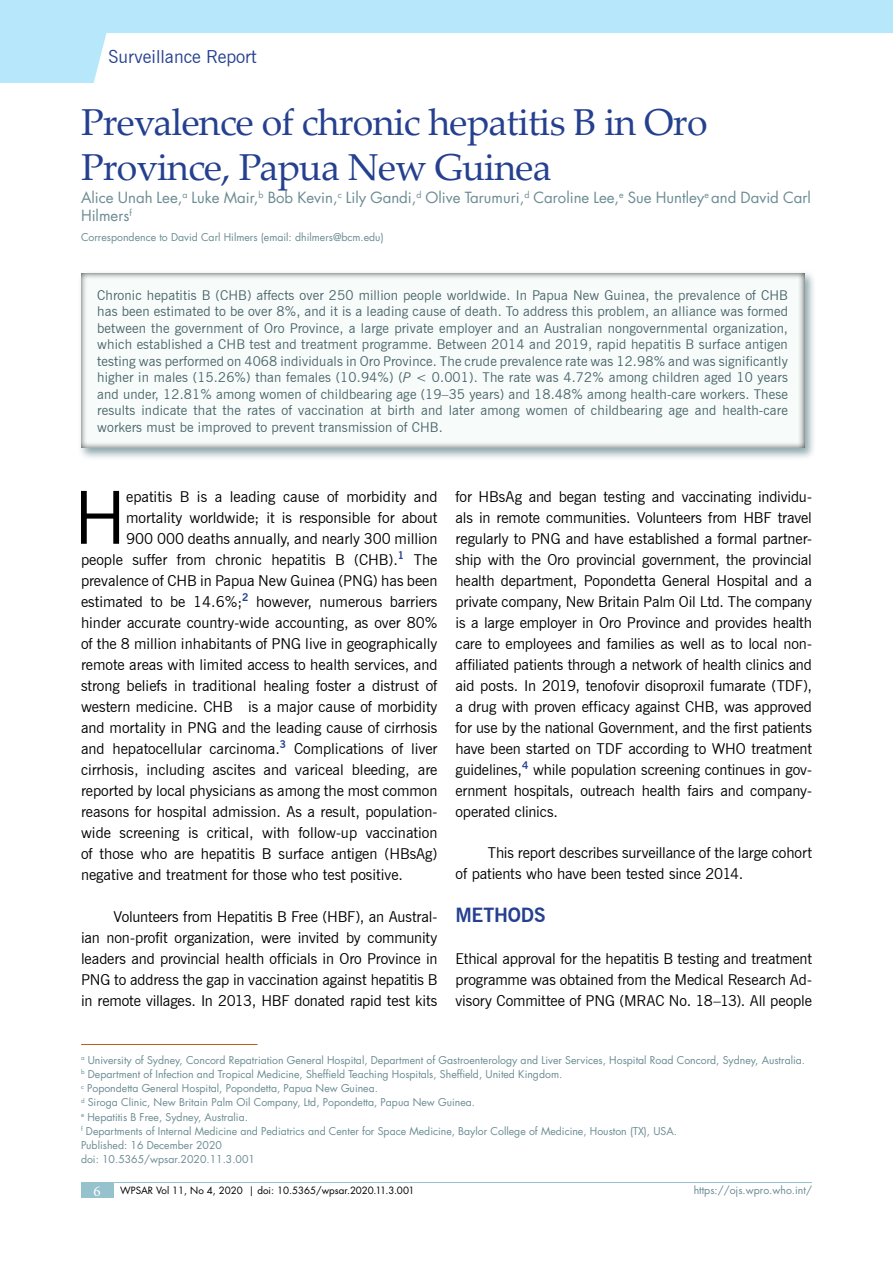
<style>
.page{position:relative;width:893px;height:1263px;background:#fff}
.page>*{position:absolute;margin:0;border:0;box-sizing:border-box;transform-origin:0 0}
.t1{font:73.05px "News Gothic BT";color:#000}
.t2{font:37.5px/45px "Palatino Linotype";letter-spacing:-.02em;color:#25408f}
.t3{font:700 19.5px "News Gothic BT";letter-spacing:-.01em;color:#25408f}
.t4{font:18px "News Gothic BT";color:#25408f}
.t5{font:15px/21px "News Gothic BT";color:#000;text-align:justify}
.t6{font:15px/18px "Futura LT";color:#6b8c93}
.t7{font:15px "Minion Pro";color:#fff}
.t8{font:13.5px/16.5px "News Gothic BT";letter-spacing:.01em;color:#4b656a;text-align:justify}
.t9{font:10.5px/14.2px "Futura LT";color:#6b8c93}
.t10{font:9.75px "Futura LT";color:#000}
.s1{font-style:italic}
</style>
<div class="page">
<div style="left:0;top:0;width:893px;height:82px;background:#b6e7fa"></div>
<div style="left:93px;top:33px;width:800px;height:50px;background:#fff"></div>
<hr style="left:81px;top:1182px;width:731px;height:1px;background:#96c2cd">
<div style="left:81px;top:1182px;width:32px;height:16px;background:#96c2cd"></div>
<hr style="left:81px;top:1044px;width:177px;height:1px;background:#b66113">
<div style="left:78px;top:270px;width:739px;height:190px;background:#6b8c93;opacity:.75"></div>
<div style="left:68px;top:263px;width:750px;height:188px;background:#f7fcfb"></div>
<p class="t4" style="left:108px;top:45px;width:150px">Surveillance Report</p>
<h2 class="t2" style="left:81px;top:99px;width:628px">Prevalence of chronic hepatitis B in Oro<br>Province, Papua New Guinea</h2>
<p class="t6" style="left:81px;top:189px;width:731px">Alice Unah Lee,<sup>a</sup> Luke Mair,<sup>b</sup> Bob Kevin,<sup>c</sup> Lily Gandi,<sup>d</sup> Olive Tarumuri,<sup>d</sup> Caroline Lee,<sup>e</sup> Sue Huntley<sup>e</sup> and David Carl<br>Hilmers<sup>f</sup></p>
<p class="t9" style="left:81px;top:230px;width:304px">Correspondence to David Carl Hilmers (email: dhilmers@bcm.edu)</p>
<p class="t8" style="left:97px;top:286px;width:692px">Chronic hepatitis B (CHB) affects over 250 million people worldwide. In Papua New Guinea, the prevalence of CHB has been estimated to be over 8%, and it is a leading cause of death. To address this problem, an alliance was formed between the government of Oro Province, a large private employer and an Australian nongovernmental organization, which established a CHB test and treatment programme. Between 2014 and 2019, rapid hepatitis B surface antigen testing was performed on 4068 individuals in Oro Province. The crude prevalence rate was 12.98% and was significantly higher in males (15.26%) than females (10.94%) (<span class="s1">P</span> &lt; 0.001). The rate was 4.72% among children aged 10 years and under, 12.81% among women of childbearing age (19–35 years) and 18.48% among health-care workers. These results indicate that the rates of vaccination at birth and later among women of childbearing age and health-care workers must be improved to prevent transmission of CHB.</p>
<h1 class="t1" style="left:74px;top:474px;width:54px">H</h1>
<p class="t5" style="left:126px;top:486px;width:313px">epatitis B is a leading cause of morbidity and</p>
<p class="t5" style="left:126px;top:507px;width:313px">mortality worldwide; it is responsible for about</p>
<p class="t5" style="left:126px;top:528px;width:313px">900 000 deaths annually, and nearly 300 million</p>
<p class="t5" style="left:81px;top:549px;width:358px">people suffer from chronic hepatitis B (CHB).<sup>1</sup> The</p>
<p class="t5" style="left:81px;top:570px;width:358px">prevalence of CHB in Papua New Guinea (PNG) has been</p>
<p class="t5" style="left:81px;top:591px;width:358px">estimated to be 14.6%;<sup>2</sup> however, numerous barriers</p>
<p class="t5" style="left:81px;top:612px;width:358px">hinder accurate country-wide accounting, as over 80%</p>
<p class="t5" style="left:81px;top:633px;width:358px">of the 8 million inhabitants of PNG live in geographically</p>
<p class="t5" style="left:81px;top:654px;width:358px">remote areas with limited access to health services, and</p>
<p class="t5" style="left:81px;top:675px;width:358px">strong beliefs in traditional healing foster a distrust of</p>
<p class="t5" style="left:81px;top:696px;width:358px">western medicine. CHB is a major cause of morbidity</p>
<p class="t5" style="left:81px;top:717px;width:358px">and mortality in PNG and the leading cause of cirrhosis</p>
<p class="t5" style="left:81px;top:738px;width:358px">and hepatocellular carcinoma.<sup>3</sup> Complications of liver</p>
<p class="t5" style="left:81px;top:759px;width:358px">cirrhosis, including ascites and variceal bleeding, are</p>
<p class="t5" style="left:81px;top:780px;width:358px">reported by local physicians as among the most common</p>
<p class="t5" style="left:81px;top:801px;width:358px">reasons for hospital admission. As a result, population-</p>
<p class="t5" style="left:81px;top:822px;width:358px">wide screening is critical, with follow-up vaccination</p>
<p class="t5" style="left:81px;top:843px;width:358px">of those who are hepatitis B surface antigen (HBsAg)</p>
<p class="t5" style="left:81px;top:864px;width:324px">negative and treatment for those who test positive.</p>
<p class="t5" style="left:81px;top:906px;width:358px;text-indent:32px">Volunteers from Hepatitis B Free (HBF), an Austral&shy;ian non-profit organization, were invited by community leaders and provincial health officials in Oro Province in PNG to address the gap in vaccination against hepatitis B in remote villages. In 2013, HBF donated rapid test kits</p>
<p class="t5" style="left:455px;top:486px;width:358px">for HBsAg and began testing and vaccinating individu&shy;als in remote communities. Volunteers from HBF travel regularly to PNG and have established a formal partner&shy;ship with the Oro provincial government, the provincial health department, Popondetta General Hospital and a private company, New Britain Palm Oil Ltd. The company is a large employer in Oro Province and provides health care to employees and families as well as to local non&shy;affiliated patients through a network of health clinics and aid posts. In 2019, tenofovir disoproxil fumarate (TDF), a drug with proven efficacy against CHB, was approved for use by the national Government, and the first patients have been started on TDF according to WHO treatment guidelines,<sup>4</sup> while population screening continues in gov&shy;ernment hospitals, outreach health fairs and company&shy;operated clinics.</p>
<p class="t5" style="left:455px;top:842px;width:358px;text-indent:32px">This report describes surveillance of the large cohort of patients who have been tested since 2014.</p>
<h3 class="t3" style="left:455px;top:903px;width:92px">METHODS</h3>
<p class="t5" style="left:455px;top:948px;width:358px">Ethical approval for the hepatitis B testing and treatment programme was obtained from the Medical Research Ad&shy;visory Committee of PNG (MRAC No. 18–13). All people</p>
<p class="t9" style="left:81px;top:1053px;width:726px"><sup>a</sup> University of Sydney, Concord Repatriation General Hospital, Department of Gastroenterology and Liver Services, Hospital Road Concord, Sydney, Australia. <sup>b</sup> Department of Infection and Tropical Medicine, Sheffield Teaching Hospitals, Sheffield, United Kingdom.<br><sup>c</sup> Popondetta General Hospital, Popondetta, Papua New Guinea.<br><sup>d</sup> Siroga Clinic, New Britain Palm Oil Company, Ltd, Popondetta, Papua New Guinea.<br><sup>e</sup> Hepatitis B Free, Sydney, Australia.<br><sup>f</sup> Departments of Internal Medicine and Pediatrics and Center for Space Medicine, Baylor College of Medicine, Houston (TX), USA.<br>Published: 16 December 2020<br>doi: 10.5365/wpsar.2020.11.3.001</p>
<p class="t7" style="left:93px;top:1181px;width:9px">6</p>
<p class="t9" style="left:694px;top:1183px;width:120px">https://ojs.wpro.who.int/</p>
<p class="t10" style="left:120px;top:1184px;width:296px">WPSAR Vol 11, No 4, 2020 | doi: 10.5365/wpsar.2020.11.3.001</p>
</div>
